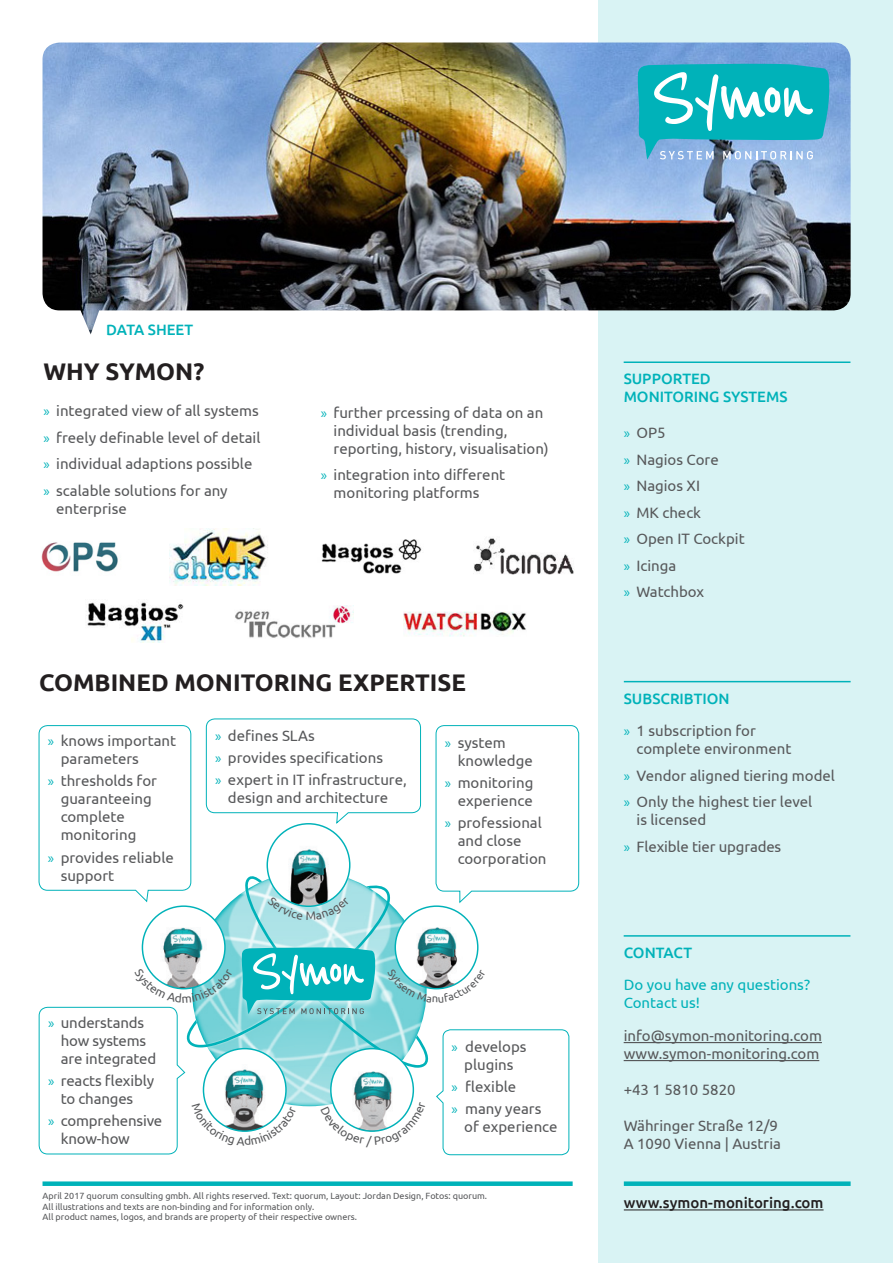
<style>
.page{position:relative;width:893px;height:1263px;background:#fff}
.page>*{position:absolute;margin:0;border:0;box-sizing:border-box;transform-origin:0 0}
.HL1{font:700 24px "Ubuntu";color:#231f20}
.t1{font:15px/18px "Ubuntu";color:#57585a}
.Absatzlinie{font:500 15px/18px "Ubuntu";color:#00b2b9}
.t2{font:15px "Ubuntu";color:#00b2b9}
.Fließtext{font:500 15px "Ubuntu";color:#231f20}
.t3{font:9px/10.8px "Ubuntu";color:#57585a}
.s1{font-family:"Myriad Pro";color:#00b2b9}
</style>
<div class="page">
<div style="left:598px;top:0;width:295px;height:1263px;background:#d9f3f4"></div>
<img style="left:43px;top:43px;width:808px;height:291px">
<hr style="left:624px;top:935px;width:226px;height:2px;background:#00b2b9">
<hr style="left:624px;top:1042px;width:198px;height:1px;background:#57585a">
<hr style="left:624px;top:1060px;width:195px;height:1px;background:#57585a">
<hr style="left:624px;top:1210px;width:199px;height:1px;background:#231f20">
<div style="left:43px;top:1181px;width:530px;height:5px;background:#00b2b9"></div>
<div style="left:624px;top:1181px;width:227px;height:5px;background:#00b2b9"></div>
<hr style="left:624px;top:361px;width:226px;height:2px;background:#00b2b9">
<hr style="left:624px;top:681px;width:227px;height:1px;background:#00b2b9">
<svg style="left:638px;top:63px;width:192px;height:96px;background:#40bac9"></svg>
<img style="left:87px;top:602px;width:96px;height:40px">
<img style="left:235px;top:605px;width:119px;height:33px">
<img style="left:403px;top:611px;width:123px;height:26px">
<img style="left:321px;top:540px;width:101px;height:34px">
<img style="left:169px;top:528px;width:99px;height:57px">
<img style="left:474px;top:538px;width:100px;height:37px">
<img style="left:41px;top:542px;width:77px;height:30px">
<svg style="left:38px;top:718px;width:541px;height:437px"></svg>
<p class="Absatzlinie" style="left:106px;top:320px;width:88px">DATA SHEET</p>
<p class="HL1" style="left:43px;top:357px;width:162px">WHY SYMON?</p>
<p class="t1" style="left:43px;top:401px;width:217px"><span class="s1">»</span> integrated view of all systems</p>
<p class="t1" style="left:43px;top:428px;width:219px"><span class="s1">»</span> freely definable level of detail</p>
<p class="t1" style="left:43px;top:454px;width:210px"><span class="s1">»</span> individual adaptions possible</p>
<p class="t1" style="left:56px;top:481px;width:173px;text-indent:-13px"><span class="s1">»</span> scalable solutions for any enterprise</p>
<p class="t1" style="left:334px;top:403px;width:216px;text-indent:-13px"><span class="s1">»</span> further prcessing of data on an individual basis (trending, reporting, history, visualisation)</p>
<p class="t1" style="left:334px;top:465px;width:173px;text-indent:-13px"><span class="s1">»</span> integration into different monitoring platforms</p>
<p class="HL1" style="left:39px;top:668px;width:428px">COMBINED MONITORING EXPERTISE</p>
<p class="t1" style="left:61px;top:731px;width:117px;text-indent:-13px"><span class="s1">»</span> knows important parameters</p>
<p class="t1" style="left:61px;top:771px;width:98px;text-indent:-13px"><span class="s1">»</span> thresholds for guaranteeing complete monitoring</p>
<p class="t1" style="left:61px;top:848px;width:115px;text-indent:-13px"><span class="s1">»</span> provides reliable support</p>
<p class="t1" style="left:215px;top:726px;width:101px"><span class="s1">»</span> defines SLAs</p>
<p class="t1" style="left:215px;top:748px;width:169px"><span class="s1">»</span> provides specifications</p>
<p class="t1" style="left:215px;top:771px;width:193px;text-align:center"><span class="s1">»</span> expert in IT infrastructure, design and architecture</p>
<p class="t1" style="left:458px;top:733px;width:77px;text-indent:-13px"><span class="s1">»</span> system knowledge</p>
<p class="t1" style="left:445px;top:773px;width:90px;text-align:right"><span class="s1">»</span> monitoring experience</p>
<p class="t1" style="left:458px;top:813px;width:90px;text-indent:-13px"><span class="s1">»</span> professional and close coorporation</p>
<p class="t1" style="left:61px;top:1013px;width:97px;text-indent:-13px"><span class="s1">»</span> understands how systems are integrated</p>
<p class="t1" style="left:48px;top:1071px;width:108px;text-align:center"><span class="s1">»</span> reacts flexibly to changes</p>
<p class="t1" style="left:61px;top:1111px;width:103px;text-indent:-13px"><span class="s1">»</span> comprehensive know-how</p>
<p class="t1" style="left:452px;top:1037px;width:77px;text-align:center"><span class="s1">»</span> develops plugins</p>
<p class="t1" style="left:452px;top:1077px;width:66px"><span class="s1">»</span> flexible</p>
<p class="t1" style="left:464px;top:1099px;width:95px;text-indent:-13px"><span class="s1">»</span> many years of experience</p>
<p class="t3" style="left:43px;top:1190px;width:446px">April 2017 quorum consulting gmbh. All rights reserved. Text: quorum, Layout: Jordan Design, Fotos: quorum.<br>All illustrations and texts are non-binding and for information only.<br>All product names, logos, and brands are property of their respective owners.</p>
<p class="Absatzlinie" style="left:624px;top:369px;width:165px">SUPPORTED<br>MONITORING SYSTEMS</p>
<p class="t1" style="left:624px;top:423px;width:44px"><span class="s1">»</span> OP5</p>
<p class="t1" style="left:624px;top:450px;width:97px"><span class="s1">»</span> Nagios Core</p>
<p class="t1" style="left:624px;top:476px;width:78px"><span class="s1">»</span> Nagios XI</p>
<p class="t1" style="left:624px;top:503px;width:79px"><span class="s1">»</span> MK check</p>
<p class="t1" style="left:624px;top:529px;width:123px"><span class="s1">»</span> Open IT Cockpit</p>
<p class="t1" style="left:624px;top:556px;width:54px"><span class="s1">»</span> Icinga</p>
<p class="t1" style="left:624px;top:582px;width:82px"><span class="s1">»</span> Watchbox</p>
<p class="Absatzlinie" style="left:624px;top:689px;width:107px">SUBSCRIBTION</p>
<p class="t1" style="left:637px;top:721px;width:156px;text-indent:-13px"><span class="s1">»</span> 1 subscription for complete environment</p>
<p class="t1" style="left:624px;top:766px;width:213px"><span class="s1">»</span> Vendor aligned tiering model</p>
<p class="t1" style="left:637px;top:792px;width:177px;text-indent:-13px"><span class="s1">»</span> Only the highest tier level is licensed</p>
<p class="t1" style="left:624px;top:837px;width:159px"><span class="s1">»</span> Flexible tier upgrades</p>
<p class="Absatzlinie" style="left:624px;top:943px;width:70px">CONTACT</p>
<p class="t2" style="left:624px;top:976px;width:188px">Do you have any questions?</p>
<p class="t2" style="left:624px;top:994px;width:78px">Contact us!</p>
<p class="t1" style="left:624px;top:1026px;width:200px">info@symon-monitoring.com</p>
<p class="t1" style="left:624px;top:1044px;width:197px">www.symon-monitoring.com</p>
<p class="t1" style="left:624px;top:1080px;width:113px">+43 1 5810 5820</p>
<p class="t1" style="left:624px;top:1116px;width:156px">Währinger Straße 12/9</p>
<p class="t1" style="left:624px;top:1134px;width:159px">A 1090 Vienna | Austria</p>
<p class="Fließtext" style="left:624px;top:1193px;width:201px">www.symon-monitoring.com</p>
</div>
